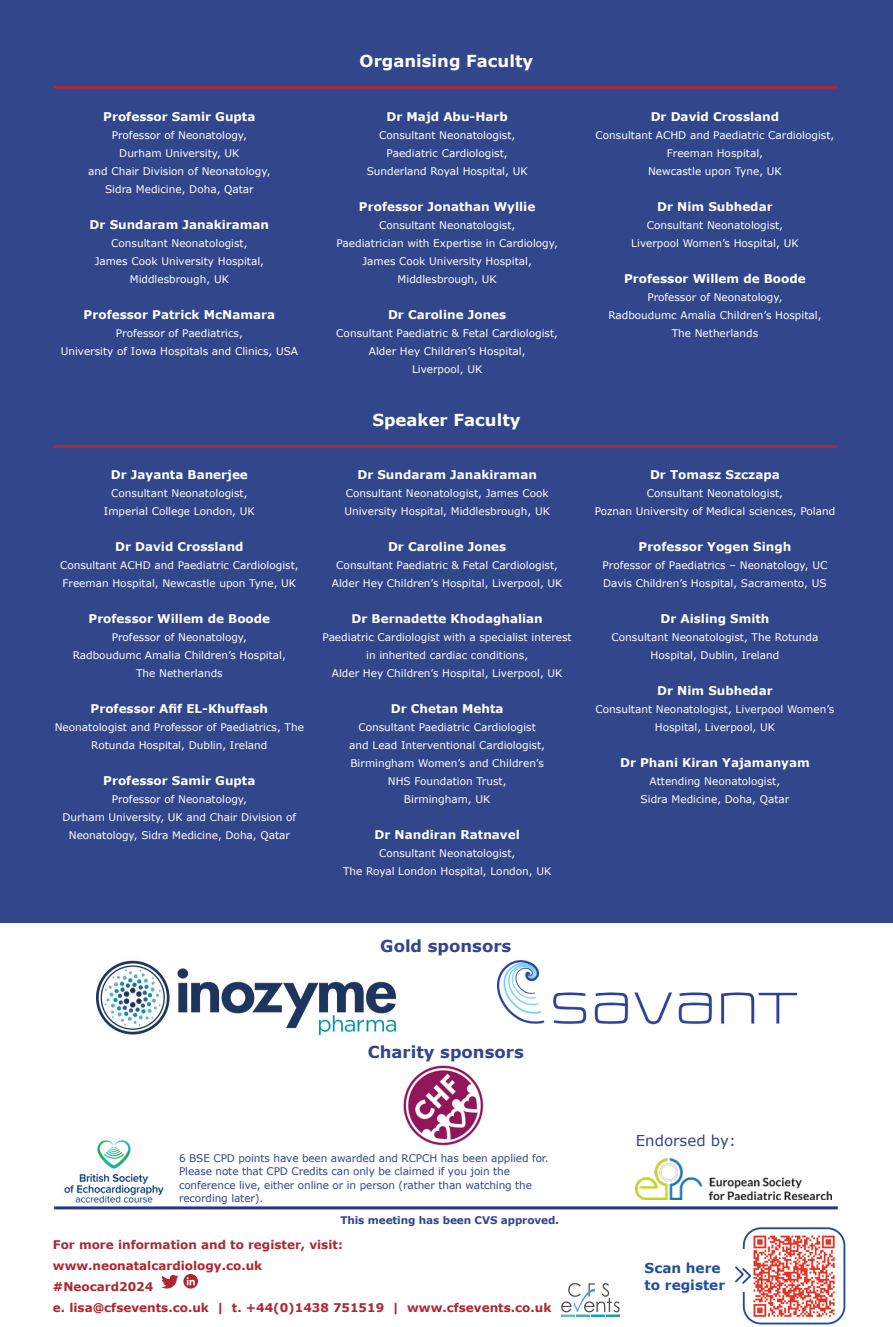
<style>
.page{position:relative;width:893px;height:1327px;background:#fff}
.page>*{position:absolute;margin:0;border:0;box-sizing:border-box;transform-origin:0 0}
.t1{font:700 16.5px "Verdana";color:#fff}
.t2{font:700 16.5px "Verdana";color:#31468b}
.t3{font:15px "Verdana";color:#31468b}
.t4{font:700 13.65px/16.4px "Verdana";color:#234e9e}
.t5{font:700 12px "Verdana";color:#fff}
.t6{font:700 12px/21px "Verdana";color:#ae2731}
.t7{font:10.5px/18px "Verdana";color:#fff;text-align:center}
.t8{font:10.5px/13.5px "Verdana";letter-spacing:-.01em;color:#31468b}
.t9{font:700 10.5px "Verdana";letter-spacing:-.01em;color:#31468b}
</style>
<div class="page">
<div style="left:0;top:0;width:893px;height:923px;background:#31468b"></div>
<img style="left:96px;top:960px;width:299px;height:76px">
<img style="left:498px;top:960px;width:298px;height:64px">
<hr style="left:54px;top:86px;width:783px;height:3px;background:#ae2731">
<hr style="left:54px;top:445px;width:783px;height:3px;background:#ae2731">
<hr style="left:54px;top:1206px;width:784px;height:3px;background:#283583">
<img style="left:750px;top:1231px;width:89px;height:89px">
<div style="left:743px;top:1227px;width:102px;height:97px;border:2px solid #234e9e;border-radius:17px"></div>
<div style="left:734px;top:1249px;width:15px;height:43px;background:#fff"></div>
<svg style="left:735px;top:1264px;width:18px;height:21px"></svg>
<svg style="left:162px;top:1274px;width:36px;height:15px"></svg>
<img style="left:64px;top:1140px;width:100px;height:63px">
<img style="left:635px;top:1158px;width:197px;height:41px">
<img style="left:403px;top:1065px;width:81px;height:81px">
<img style="left:562px;top:1284px;width:57px;height:32px">
<p class="t5" style="left:103px;top:109px;width:154px">Professor Samir Gupta</p>
<p class="t7" style="left:88px;top:126px;width:184px">Professor of Neonatology,<br>Durham University, UK<br>and Chair Division of Neonatology,<br>Sidra Medicine, Doha, Qatar</p>
<p class="t5" style="left:90px;top:217px;width:181px">Dr Sundaram Janakiraman</p>
<p class="t7" style="left:95px;top:234px;width:171px">Consultant Neonatologist,<br>James Cook University Hospital,<br>Middlesbrough, UK</p>
<p class="t5" style="left:84px;top:307px;width:193px">Professor Patrick McNamara</p>
<p class="t7" style="left:61px;top:324px;width:239px">Professor of Paediatrics,<br>University of Iowa Hospitals and Clinics, USA</p>
<p class="t5" style="left:111px;top:466px;width:139px">Dr Jayanta Banerjee</p>
<p class="t7" style="left:104px;top:484px;width:152px">Consultant Neonatologist,<br>Imperial College London, UK</p>
<p class="t5" style="left:115px;top:538px;width:130px">Dr David Crossland</p>
<p class="t7" style="left:60px;top:556px;width:240px;text-align:left">Consultant ACHD and Paediatric Cardiologist,<br>Freeman Hospital, Newcastle upon Tyne, UK</p>
<p class="t5" style="left:89px;top:610px;width:183px">Professor Willem de Boode</p>
<p class="t7" style="left:73px;top:628px;width:215px">Professor of Neonatology,<br>Radboudumc Amalia Children’s Hospital,<br>The Netherlands</p>
<p class="t5" style="left:91px;top:700px;width:179px">Professor Afif EL-Khuffash</p>
<p class="t7" style="left:55px;top:718px;width:251px">Neonatologist and Professor of Paediatrics, The<br>Rotunda Hospital, Dublin, Ireland</p>
<p class="t5" style="left:103px;top:772px;width:154px">Professor Samir Gupta</p>
<p class="t7" style="left:63px;top:790px;width:235px">Professor of Neonatology,<br>Durham University, UK and Chair Division of<br>Neonatology, Sidra Medicine, Doha, Qatar</p>
<h1 class="t1" style="left:360px;top:50px;width:175px">Organising Faculty</h1>
<p class="t5" style="left:387px;top:109px;width:123px">Dr Majd Abu-Harb</p>
<p class="t7" style="left:367px;top:126px;width:162px">Consultant Neonatologist,<br>Paediatric Cardiologist,<br>Sunderland Royal Hospital, UK</p>
<p class="t5" style="left:359px;top:199px;width:178px">Professor Jonathan Wyllie</p>
<p class="t7" style="left:336px;top:216px;width:223px">Consultant Neonatologist,<br>Paediatrician with Expertise in Cardiology,<br>James Cook University Hospital,<br>Middlesbrough, UK</p>
<p class="t5" style="left:388px;top:307px;width:120px">Dr Caroline Jones</p>
<p class="t7" style="left:336px;top:324px;width:223px">Consultant Paediatric &amp; Fetal Cardiologist,<br>Alder Hey Children’s Hospital,<br>Liverpool, UK</p>
<h1 class="t1" style="left:372px;top:409px;width:150px">Speaker Faculty</h1>
<p class="t5" style="left:357px;top:466px;width:181px">Dr Sundaram Janakiraman</p>
<p class="t7" style="left:344px;top:484px;width:207px;text-align:left">Consultant Neonatologist, James Cook<br>University Hospital, Middlesbrough, UK</p>
<p class="t5" style="left:388px;top:538px;width:120px">Dr Caroline Jones</p>
<p class="t7" style="left:332px;top:556px;width:232px">Consultant Paediatric &amp; Fetal Cardiologist,<br>Alder Hey Children’s Hospital, Liverpool, UK</p>
<p class="t5" style="left:352px;top:610px;width:193px">Dr Bernadette Khodaghalian</p>
<p class="t7" style="left:323px;top:628px;width:251px">Paediatric Cardiologist with a specialist interest in inherited cardiac conditions,<br>Alder Hey Children’s Hospital, Liverpool, UK</p>
<p class="t5" style="left:391px;top:700px;width:114px">Dr Chetan Mehta</p>
<p class="t7" style="left:349px;top:718px;width:197px">Consultant Paediatric Cardiologist and Lead Interventional Cardiologist,<br>Birmingham Women’s and Children’s<br>NHS Foundation Trust,<br>Birmingham, UK</p>
<p class="t5" style="left:375px;top:826px;width:147px">Dr Nandiran Ratnavel</p>
<p class="t7" style="left:343px;top:844px;width:210px">Consultant Neonatologist,<br>The Royal London Hospital, London, UK</p>
<p class="t5" style="left:651px;top:109px;width:130px">Dr David Crossland</p>
<p class="t7" style="left:596px;top:126px;width:240px">Consultant ACHD and Paediatric Cardiologist,<br>Freeman Hospital,<br>Newcastle upon Tyne, UK</p>
<p class="t5" style="left:657px;top:199px;width:117px">Dr Nim Subhedar</p>
<p class="t7" style="left:631px;top:216px;width:169px">Consultant Neonatologist,<br>Liverpool Women’s Hospital, UK</p>
<p class="t5" style="left:624px;top:271px;width:183px">Professor Willem de Boode</p>
<p class="t7" style="left:608px;top:288px;width:215px">Professor of Neonatology,<br>Radboudumc Amalia Children’s Hospital,<br>The Netherlands</p>
<p class="t5" style="left:650px;top:466px;width:131px">Dr Tomasz Szczapa</p>
<p class="t7" style="left:595px;top:484px;width:242px">Consultant Neonatologist,<br>Poznan University of Medical sciences, Poland</p>
<p class="t5" style="left:639px;top:538px;width:154px">Professor Yogen Singh</p>
<p class="t7" style="left:603px;top:556px;width:226px;text-align:left">Professor of Paediatrics – Neonatology, UC<br>Davis Children’s Hospital, Sacramento, US</p>
<p class="t5" style="left:660px;top:610px;width:111px">Dr Aisling Smith</p>
<p class="t7" style="left:612px;top:628px;width:208px">Consultant Neonatologist, The Rotunda<br>Hospital, Dublin, Ireland</p>
<p class="t5" style="left:657px;top:682px;width:117px">Dr Nim Subhedar</p>
<p class="t7" style="left:596px;top:700px;width:240px">Consultant Neonatologist, Liverpool Women’s<br>Hospital, Liverpool, UK</p>
<p class="t5" style="left:620px;top:754px;width:191px">Dr Phani Kiran Yajamanyam</p>
<p class="t7" style="left:641px;top:772px;width:150px">Attending Neonatologist,<br>Sidra Medicine, Doha, Qatar</p>
<h1 class="t2" style="left:380px;top:935px;width:133px">Gold sponsors</h1>
<h1 class="t2" style="left:368px;top:1041px;width:157px">Charity sponsors</h1>
<p class="t8" style="left:179px;top:1151px;width:371px">6 BSE CPD points have been awarded and RCPCH has been applied for.<br>Please note that CPD Credits can only be claimed if you join the conference live, either online or in person (rather than watching the recording later).</p>
<p class="t9" style="left:340px;top:1213px;width:220px">This meeting has been CVS approved.</p>
<p class="t6" style="left:53px;top:1234px;width:500px">For more information and to register, visit: www.neonatalcardiology.co.uk<br>#Neocard2024<br>e. lisa@cfsevents.co.uk | t. +44(0)1438 751519 | www.cfsevents.co.uk</p>
<h2 class="t3" style="left:636px;top:1130px;width:102px">Endorsed by:</h2>
<h3 class="t4" style="left:645px;top:1260px;width:82px">Scan here to register</h3>
</div>
